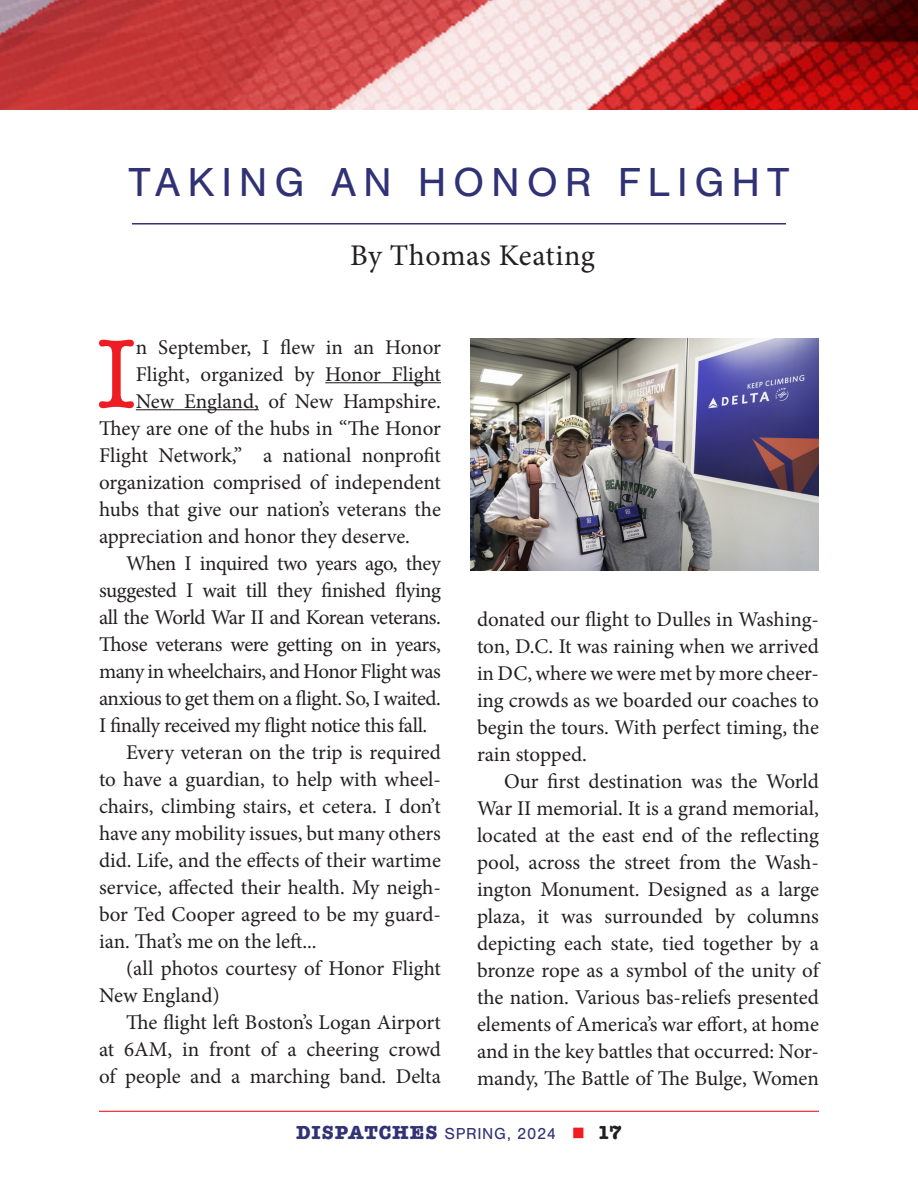
<style>
.page{position:relative;width:918px;height:1188px;background:#fff}
.page>*{position:absolute;margin:0;border:0;box-sizing:border-box;transform-origin:0 0}
.TX{font:101.4px "American Typewriter";color:#ee1d23}
.CT{font:42px "Nimbus San";letter-spacing:.16em;color:#313275}
.author1{font:30px "Minion Pro";letter-spacing:.015em;color:#231f20}
.TX-2{font:21px/27px "Minion Pro";letter-spacing:-.005em;color:#231f20;text-align:justify}
.t1{font:16.5px "Nimbus San";letter-spacing:.04em;color:#313275}
.s1{font-family:"American Typewriter";font-weight:700;font-size:19.5px}
.s2{font-family:"Minion Pro";font-size:36px;color:#ee1d23}
.s3{font-family:"American Typewriter";font-weight:700;font-size:19.5px;color:#231f20}
</style>
<div class="page">
<hr style="left:99px;top:1111px;width:720px;height:1px;background:#ee1d23">
<img style="left:0;top:0;width:918px;height:110px">
<hr style="left:132px;top:223px;width:654px;height:2px;background:#313275">
<hr style="left:325px;top:382px;width:116px;height:1px;background:#231f20">
<hr style="left:136px;top:409px;width:123px;height:1px;background:#231f20">
<img style="left:471px;top:338px;width:348px;height:232px">
<p class="CT" style="left:129px;top:159px;width:662px">TAKING AN HONOR FLIGHT</p>
<p class="author1" style="left:350px;top:235px;width:246px">By Thomas Keating</p>
<p class="TX" style="left:97px;top:296px;width:40px">I</p>
<p class="TX-2" style="left:136px;top:334px;width:307px">n September, I flew in an Honor</p>
<p class="TX-2" style="left:136px;top:361px;width:307px">Flight, organized by Honor Flight</p>
<p class="TX-2" style="left:136px;top:388px;width:307px">New England, of New Hampshire.</p>
<p class="TX-2" style="left:99px;top:415px;width:343px">They are one of the hubs in “The Honor</p>
<p class="TX-2" style="left:99px;top:442px;width:343px">Flight Network,” a national nonprofit</p>
<p class="TX-2" style="left:99px;top:469px;width:344px">organization comprised of independent</p>
<p class="TX-2" style="left:99px;top:496px;width:343px">hubs that give our nation’s veterans the</p>
<p class="TX-2" style="left:99px;top:523px;width:312px">appreciation and honor they deserve.</p>
<p class="TX-2" style="left:99px;top:550px;width:344px;text-indent:27px">When I inquired two years ago, they suggested I wait till they finished flying all the World War II and Korean veterans.<br>Those veterans were getting on in years, many in wheelchairs, and Honor Flight was anxious to get them on a flight. So, I waited.<br>I finally received my flight notice this fall.</p>
<p class="TX-2" style="left:99px;top:739px;width:344px;text-indent:27px">Every veteran on the trip is required to have a guardian, to help with wheel&shy;chairs, climbing stairs, et cetera. I don’t have any mobility issues, but many others did. Life, and the effects of their wartime service, affected their health. My neigh&shy;bor Ted Cooper agreed to be my guard&shy;ian. That’s me on the left...</p>
<p class="TX-2" style="left:99px;top:955px;width:344px;text-indent:27px">(all photos courtesy of Honor Flight<br>New England)</p>
<p class="TX-2" style="left:99px;top:1009px;width:344px;text-indent:27px">The flight left Boston’s Logan Airport at 6AM, in front of a cheering crowd of people and a marching band. Delta</p>
<p class="TX-2" style="left:477px;top:606px;width:344px">donated our flight to Dulles in Washing&shy;ton, D.C. It was raining when we arrived in DC, where we were met by more cheer&shy;ing crowds as we boarded our coaches to begin the tours. With perfect timing, the rain stopped.</p>
<p class="TX-2" style="left:477px;top:768px;width:344px;text-indent:27px">Our first destination was the World War II memorial. It is a grand memorial, located at the east end of the reflecting pool, across the street from the Wash&shy;ington Monument. Designed as a large plaza, it was surrounded by columns depicting each state, tied together by a bronze rope as a symbol of the unity of the nation. Various bas-reliefs presented elements of America’s war effort, at home and in the key battles that occurred: Nor&shy;mandy, The Battle of The Bulge, Women</p>
<p class="t1" style="left:296px;top:1124px;width:327px"><span class="s1">DISPATCHES</span> SPRING, 2024 <span class="s2">■</span> <span class="s3">17</span></p>
</div>
